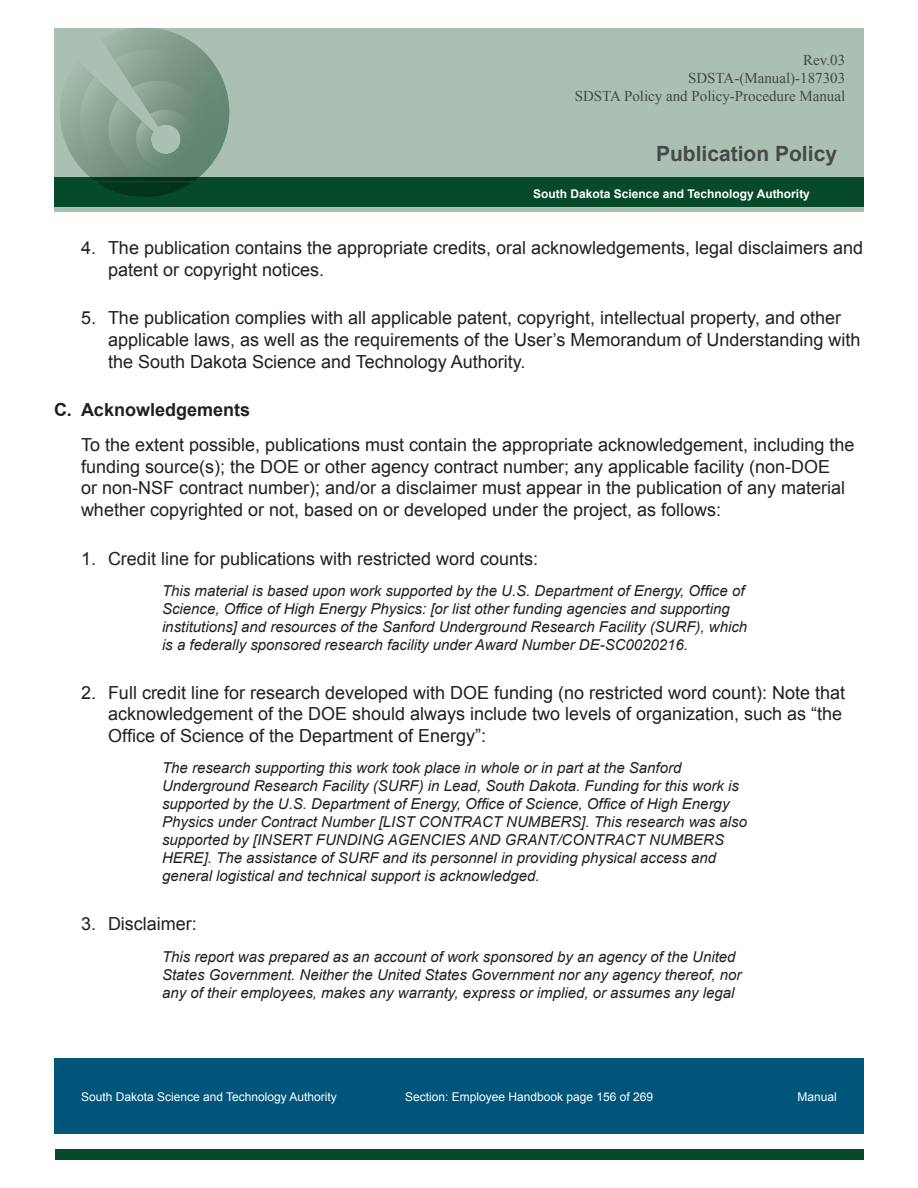
<style>
.page{position:relative;width:918px;height:1188px;background:#fff}
.page>*{position:absolute;margin:0;border:0;box-sizing:border-box;transform-origin:0 0}
.t1{font:700 21px "Arial";color:#464948}
.Define_L1{font:18px/21.6px "Arial";color:#231f20}
.t2{font:700 18px "Arial";color:#231f20}
.NOTE{font:italic 15px/18px "Arial";color:#231f20}
.t3{font:15px/18px "Times New Roman";color:#464948;text-align:right}
.t4{font:12px "Arial";color:#fff}
.t5{font:700 12px "Arial";color:#fff}
</style>
<div class="page">
<div style="left:54px;top:28px;width:810px;height:184px;background:#a9c0b2"></div>
<div style="left:54px;top:178px;width:810px;height:29px;background:#06492b"></div>
<svg style="left:60px;top:28px;width:169px;height:169px"></svg>
<div style="left:54px;top:1058px;width:810px;height:76px;background:#00567a"></div>
<div style="left:56px;top:1149px;width:808px;height:11px;background:#06492b"></div>
<hr style="left:54px;top:181px;width:810px;height:1px;background:#06492b">
<p class="t3" style="left:575px;top:50px;width:272px">Rev.03<br>SDSTA-(Manual)-187303<br>SDSTA Policy and Policy-Procedure Manual</p>
<h1 class="t1" style="left:656px;top:140px;width:182px">Publication Policy</h1>
<p class="t5" style="left:533px;top:186px;width:278px">South Dakota Science and Technology Authority</p>
<p class="Define_L1" style="left:108px;top:237px;width:757px;text-indent:-27px">4. The publication contains the appropriate credits, oral acknowledgements, legal disclaimers and patent or copyright notices.</p>
<p class="Define_L1" style="left:108px;top:307px;width:754px;text-indent:-27px">5. The publication complies with all applicable patent, copyright, intellectual property, and other applicable laws, as well as the requirements of the User’s Memorandum of Understanding with the South Dakota Science and Technology Authority.</p>
<p class="t2" style="left:54px;top:398px;width:198px">C. Acknowledgements</p>
<p class="Define_L1" style="left:81px;top:434px;width:775px">To the extent possible, publications must contain the appropriate acknowledgement, including the funding source(s); the DOE or other agency contract number; any applicable facility (non-DOE<br>or non-NSF contract number); and/or a disclaimer must appear in the publication of any material whether copyrighted or not, based on or developed under the project, as follows:</p>
<p class="Define_L1" style="left:81px;top:548px;width:459px">1. Credit line for publications with restricted word counts:</p>
<p class="NOTE" style="left:162px;top:582px;width:587px">This material is based upon work supported by the U.S. Department of Energy, Office of Science, Office of High Energy Physics: [or list other funding agencies and supporting institutions] and resources of the Sanford Underground Research Facility (SURF), which is a federally sponsored research facility under Award Number DE-SC0020216.</p>
<p class="Define_L1" style="left:108px;top:682px;width:739px;text-indent:-27px">2. Full credit line for research developed with DOE funding (no restricted word count): Note that acknowledgement of the DOE should always include two levels of organization, such as “the<br>Office of Science of the Department of Energy”:</p>
<p class="NOTE" style="left:162px;top:759px;width:587px">The research supporting this work took place in whole or in part at the Sanford Underground Research Facility (SURF) in Lead, South Dakota. Funding for this work is supported by the U.S. Department of Energy, Office of Science, Office of High Energy Physics under Contract Number [LIST CONTRACT NUMBERS]. This research was also supported by [INSERT FUNDING AGENCIES AND GRANT/CONTRACT NUMBERS HERE]. The assistance of SURF and its personnel in providing physical access and general logistical and technical support is acknowledged.</p>
<p class="Define_L1" style="left:81px;top:913px;width:117px">3. Disclaimer:</p>
<p class="NOTE" style="left:162px;top:947px;width:581px">This report was prepared as an account of work sponsored by an agency of the United<br>States Government. Neither the United States Government nor any agency thereof, nor any of their employees, makes any warranty, express or implied, or assumes any legal</p>
<p class="t4" style="left:81px;top:1088px;width:257px">South Dakota Science and Technology Authority</p>
<p class="t4" style="left:405px;top:1088px;width:250px">Section: Employee Handbook page 156 of 269</p>
<p class="t4" style="left:798px;top:1088px;width:41px">Manual</p>
</div>
